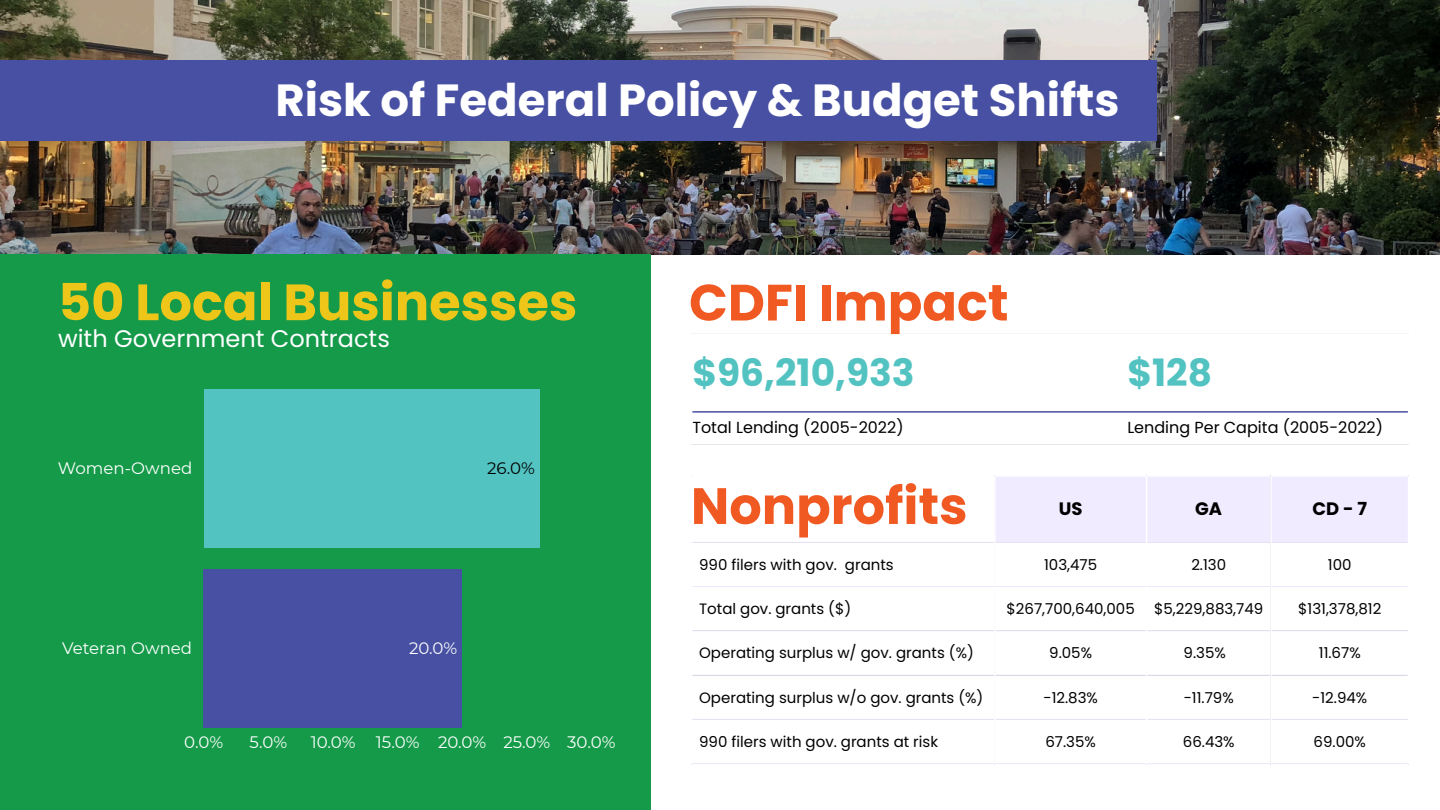
<style>
.page{position:relative;width:1440px;height:810px;background:#fff}
.page>*{position:absolute;margin:0;border:0;box-sizing:border-box;transform-origin:0 0}
.t1{font:700 51px "Poppins";color:#f15922}
.t2{font:700 51px "Poppins";color:#eec61a}
.t3{font:700 45px "Poppins";color:#fff}
.t4{font:700 37.6px "Poppins";color:#53c3c2}
.t5{font:24px "Poppins";color:#fff}
.t6{font:700 18px "Poppins";color:#000}
.t7{font:16.6px "Montserrat";color:#fff}
.t8{font:16.6px "Montserrat";color:#000}
.t9{font:16px "Poppins";color:#000}
.t10{font:15px "Poppins";color:#000}
</style>
<div class="page">
<img style="left:0;top:0;width:1440px;height:254px">
<div style="left:0;top:254px;width:650px;height:556px;background:#149a49"></div>
<hr style="left:692px;top:411px;width:716px;height:2px;background:#4750a2">
<div style="left:996px;top:477px;width:412px;height:65px;background:#f1ebff"></div>
<hr style="left:692px;top:542px;width:716px;height:1px;background:#f1ebff">
<hr style="left:692px;top:586px;width:716px;height:1px;background:#f1ebff">
<hr style="left:692px;top:630px;width:716px;height:1px;background:#f1ebff">
<hr style="left:692px;top:675px;width:716px;height:1px;background:#f1ebff">
<hr style="left:692px;top:719px;width:716px;height:1px;background:#f1ebff">
<hr style="left:692px;top:763px;width:716px;height:1px;background:#f1ebff">
<hr style="left:994px;top:476px;width:2px;height:288px;background:#fff">
<hr style="left:1146px;top:476px;width:1px;height:288px;background:#fff">
<hr style="left:1270px;top:476px;width:2px;height:288px;background:#fff">
<div style="left:204px;top:389px;width:336px;height:158px;background:#53c3c2"></div>
<div style="left:204px;top:569px;width:258px;height:158px;background:#4750a2"></div>
<div style="left:0;top:60px;width:1157px;height:81px;background:#4750a2"></div>
<p class="t3" style="left:276px;top:69px;width:846px">Risk of Federal Policy &amp; Budget Shifts</p>
<p class="t2" style="left:58px;top:267px;width:521px">50 Local Businesses</p>
<p class="t5" style="left:58px;top:322px;width:333px">with Government Contracts</p>
<p class="t7" style="left:58px;top:458px;width:136px">Women-Owned</p>
<p class="t7" style="left:62px;top:638px;width:132px">Veteran Owned</p>
<p class="t8" style="left:487px;top:458px;width:49px">26.0%</p>
<p class="t7" style="left:409px;top:638px;width:50px">20.0%</p>
<p class="t1" style="left:689px;top:267px;width:321px">CDFI Impact</p>
<p class="t4" style="left:692px;top:346px;width:224px">$96,210,933</p>
<p class="t4" style="left:1127px;top:346px;width:86px">$128</p>
<p class="t9" style="left:692px;top:416px;width:213px">Total Lending (2005-2022)</p>
<p class="t9" style="left:1127px;top:416px;width:257px">Lending Per Capita (2005-2022)</p>
<p class="t1" style="left:691px;top:470px;width:278px">Nonprofits</p>
<p class="t6" style="left:1059px;top:496px;width:25px">US</p>
<p class="t6" style="left:1195px;top:496px;width:28px">GA</p>
<h1 class="t6" style="left:1313px;top:496px;width:56px">CD-7</h1>
<p class="t10" style="left:699px;top:554px;width:196px">990 filers with gov. grants</p>
<p class="t10" style="left:1044px;top:554px;width:55px">103,475</p>
<p class="t10" style="left:1191px;top:554px;width:36px">2.130</p>
<p class="t10" style="left:1328px;top:554px;width:25px">100</p>
<p class="t10" style="left:699px;top:598px;width:154px">Total gov. grants ($)</p>
<p class="t10" style="left:1007px;top:598px;width:130px">$267,700,640,005</p>
<p class="t10" style="left:1154px;top:598px;width:111px">$5,229,883,749</p>
<p class="t10" style="left:1298px;top:598px;width:85px">$131,378,812</p>
<p class="t10" style="left:699px;top:643px;width:276px">Operating surplus w/ gov. grants (%)</p>
<p class="t10" style="left:1049px;top:643px;width:44px">9.05%</p>
<p class="t10" style="left:1184px;top:643px;width:44px">9.35%</p>
<p class="t10" style="left:1319px;top:643px;width:43px">11.67%</p>
<p class="t10" style="left:699px;top:687px;width:286px">Operating surplus w/o gov. grants (%)</p>
<p class="t10" style="left:1043px;top:687px;width:56px">-12.83%</p>
<p class="t10" style="left:1184px;top:687px;width:52px">-11.79%</p>
<p class="t10" style="left:1312px;top:687px;width:57px">-12.94%</p>
<p class="t7" style="left:184px;top:732px;width:40px">0.0%</p>
<p class="t7" style="left:250px;top:732px;width:39px">5.0%</p>
<p class="t7" style="left:311px;top:732px;width:306px">10.0% 15.0% 20.0% 25.0% 30.0%</p>
<p class="t10" style="left:699px;top:731px;width:240px">990 filers with gov. grants at risk</p>
<p class="t10" style="left:1045px;top:731px;width:52px">67.35%</p>
<p class="t10" style="left:1183px;top:731px;width:53px">66.43%</p>
<p class="t10" style="left:1314px;top:731px;width:54px">69.00%</p>
</div>
